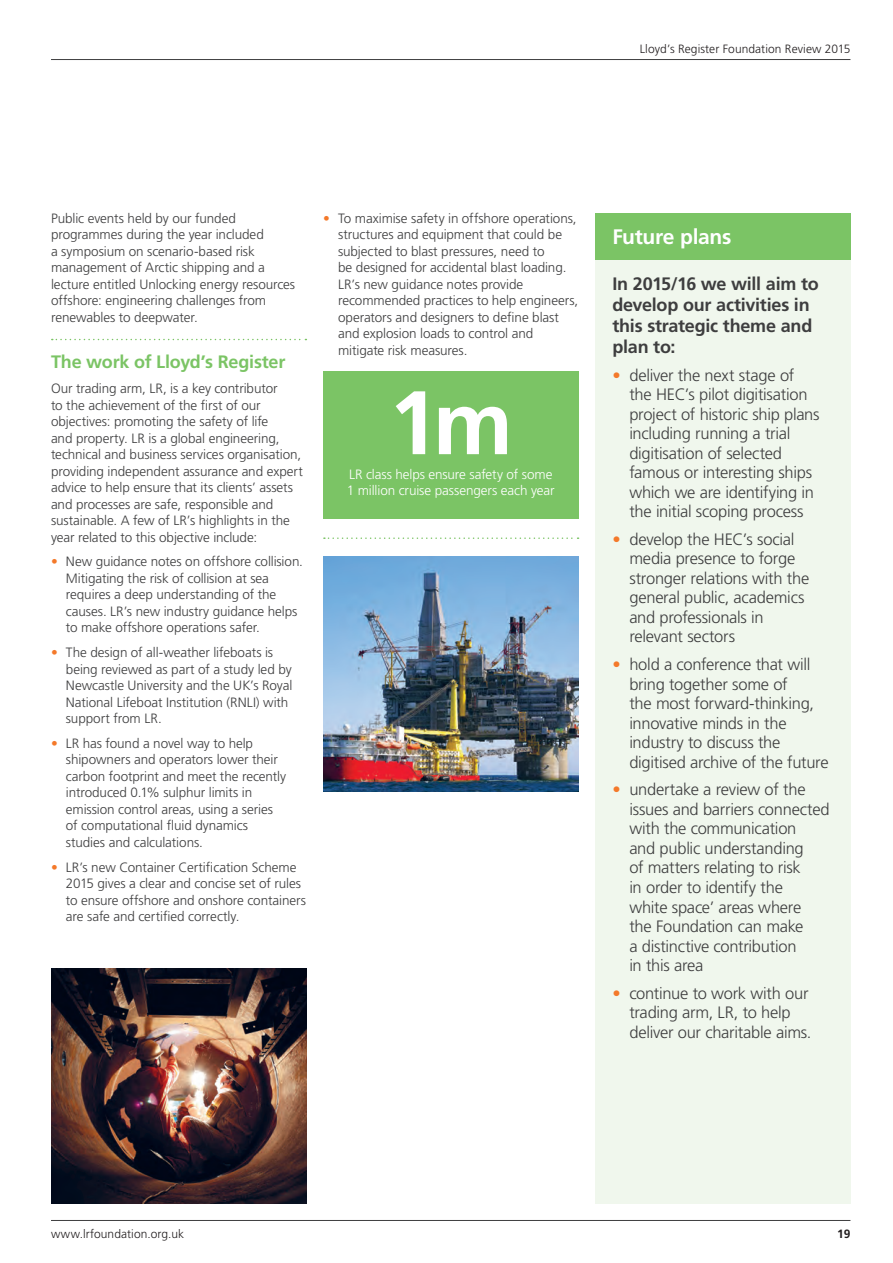
<style>
.page{position:relative;width:893px;height:1263px;background:#fff}
.page>*{position:absolute;margin:0;border:0;box-sizing:border-box;transform-origin:0 0}
.Figures_60pt{font:700 90px "Frutiger LT Std";color:#fff}
.Subhead_Level_1{font:700 21px "Frutiger LT Std";letter-spacing:-.015em;color:#fff}
.Case_Study_Subhead_I{font:700 18px/21px "Frutiger LT Std";letter-spacing:-.015em;color:#3e3e3f}
.Case_Study_Subhead_I-2{font:700 18px "Frutiger LT Std";letter-spacing:-.015em;color:#7bc465}
.t1{font:300 16.5px/19.5px "Frutiger LT Std";letter-spacing:-.015em;color:#3e3e3f}
.Body_copy_9_11pt{font:300 13.5px/16.5px "Frutiger LT Std";letter-spacing:-.005em;color:#3e3e3f}
.Body_copy_9_11pt_dot{font:300 13.5px/16.5px "Frutiger LT Std";letter-spacing:-.005em;color:#3e3e3f}
.Body_copy_9_11pt-2{font:300 13.5px "Frutiger LT Std";letter-spacing:-.005em;color:#fff}
.Folios{font:300 12px "Frutiger LT Std";letter-spacing:.005em;color:#231f20}
.Folios-2{font:700 12px "Frutiger LT Std";color:#231f20}
.s1{color:#f4792a}
</style>
<div class="page">
<div style="left:595px;top:259px;width:255px;height:944px;background:#f0f7ed"></div>
<svg style="left:52px;top:339px;width:254px;height:1px"></svg>
<div style="left:323px;top:371px;width:255px;height:148px;background:#7bc465"></div>
<svg style="left:324px;top:537px;width:255px;height:2px"></svg>
<img style="left:323px;top:556px;width:255px;height:235px">
<div style="left:595px;top:213px;width:255px;height:46px;background:#7bc465"></div>
<img style="left:51px;top:968px;width:255px;height:235px">
<hr style="left:51px;top:1220px;width:799px;height:1px;background:#3e3e3f">
<hr style="left:51px;top:59px;width:799px;height:1px;background:#3e3e3f">
<p class="Folios" style="left:640px;top:42px;width:212px">Lloyd’s Register Foundation Review 2015</p>
<p class="Body_copy_9_11pt_dot" style="left:51px;top:210px;width:246px">Public events held by our funded programmes during the year included<br>a symposium on scenario-based risk management of Arctic shipping and a lecture entitled Unlocking energy resources offshore: engineering challenges from renewables to deepwater.</p>
<p class="Case_Study_Subhead_I-2" style="left:51px;top:351px;width:236px">The work of Lloyd’s Register</p>
<p class="Body_copy_9_11pt" style="left:51px;top:380px;width:253px">Our trading arm, LR, is a key contributor<br>to the achievement of the first of our objectives: promoting the safety of life<br>and property. LR is a global engineering, technical and business services organisation, providing independent assurance and expert advice to help ensure that its clients’ assets and processes are safe, responsible and sustainable. A few of LR’s highlights in the year related to this objective include:</p>
<p class="Body_copy_9_11pt" style="left:66px;top:554px;width:239px;text-indent:-15px"><span class="s1">•</span> New guidance notes on offshore collision.<br>Mitigating the risk of collision at sea requires a deep understanding of the causes. LR’s new industry guidance helps to make offshore operations safer.</p>
<p class="Body_copy_9_11pt" style="left:66px;top:644px;width:228px;text-indent:-15px"><span class="s1">•</span> The design of all-weather lifeboats is being reviewed as part of a study led by Newcastle University and the UK’s Royal National Lifeboat Institution (RNLI) with support from LR.</p>
<p class="Body_copy_9_11pt" style="left:66px;top:735px;width:222px;text-indent:-15px"><span class="s1">•</span> LR has found a novel way to help shipowners and operators lower their carbon footprint and meet the recently introduced 0.1% sulphur limits in emission control areas, using a series of computational fluid dynamics studies and calculations.</p>
<p class="Body_copy_9_11pt" style="left:66px;top:859px;width:242px;text-indent:-15px"><span class="s1">•</span> LR’s new Container Certification Scheme 2015 gives a clear and concise set of rules to ensure offshore and onshore containers are safe and certified correctly.</p>
<p class="Body_copy_9_11pt" style="left:338px;top:210px;width:242px;text-indent:-15px"><span class="s1">•</span> To maximise safety in offshore operations, structures and equipment that could be subjected to blast pressures, need to<br>be designed for accidental blast loading.<br>LR’s new guidance notes provide recommended practices to help engineers, operators and designers to define blast and explosion loads to control and mitigate risk measures.</p>
<p class="Figures_60pt" style="left:389px;top:370px;width:126px">1m</p>
<p class="Body_copy_9_11pt-2" style="left:347px;top:483px;width:209px">1 million cruise passengers each year</p>
<p class="Body_copy_9_11pt-2" style="left:349px;top:467px;width:205px">LR class helps ensure safety of some</p>
<p class="Subhead_Level_1" style="left:612px;top:224px;width:121px">Future plans</p>
<p class="Case_Study_Subhead_I" style="left:612px;top:273px;width:208px">In 2015/16 we will aim to develop our activities in this strategic theme and plan to:</p>
<p class="t1" style="left:629px;top:365px;width:192px;text-indent:-17px"><span class="s1">•</span> deliver the next stage of the HEC’s pilot digitisation project of historic ship plans including running a trial digitisation of selected famous or interesting ships which we are identifying in the initial scoping process</p>
<p class="t1" style="left:629px;top:530px;width:181px;text-indent:-17px"><span class="s1">•</span> develop the HEC’s social media presence to forge stronger relations with the general public, academics and professionals in relevant sectors</p>
<p class="t1" style="left:629px;top:655px;width:201px;text-indent:-17px"><span class="s1">•</span> hold a conference that will bring together some of<br>the most forward-thinking, innovative minds in the industry to discuss the digitised archive of the future</p>
<p class="t1" style="left:629px;top:780px;width:202px;text-indent:-17px"><span class="s1">•</span> undertake a review of the issues and barriers connected with the communication<br>and public understanding<br>of matters relating to risk<br>in order to identify the<br>white space’ areas where<br>the Foundation can make<br>a distinctive contribution<br>in this area</p>
<p class="t1" style="left:629px;top:983px;width:184px;text-indent:-17px"><span class="s1">•</span> continue to work with our trading arm, LR, to help deliver our charitable aims.</p>
<p class="Folios" style="left:51px;top:1227px;width:135px">www.lrfoundation.org.uk</p>
<p class="Folios-2" style="left:837px;top:1227px;width:15px">19</p>
</div>
